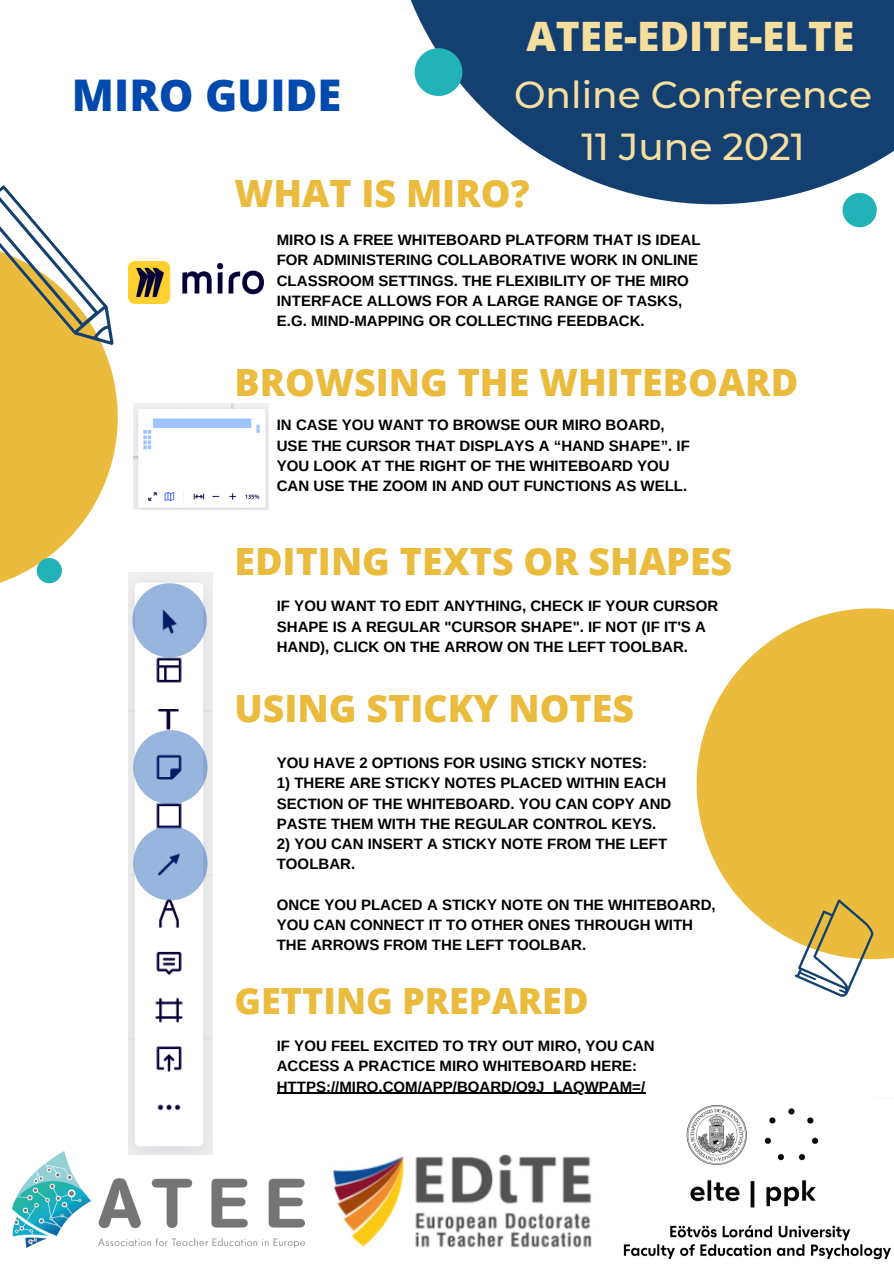
<style>
.page{position:relative;width:894px;height:1264px;background:#fff}
.page>*{position:absolute;margin:0;border:0;box-sizing:border-box;transform-origin:0 0}
.t1{font:800 43.65px "Open Sans";color:#004aad}
.t2{font:800 40.5px "Open Sans";color:#f6de9f}
.t3{font:800 37.5px "Open Sans";color:#eabb3d}
.t4{font:500 37.5px "Montserrat";color:#f6de9f}
.t5{font:800 36px "Open Sans";color:#eabb3d}
.t6{font:700 15px/20.2px "Arimo";color:#000}
</style>
<div class="page">
<svg style="left:410px;top:0;width:483px;height:204px;fill:#134071"></svg>
<svg style="left:414px;top:48px;width:48px;height:48px;background:#46b8bf"></svg>
<svg style="left:842px;top:193px;width:34px;height:34px"></svg>
<img style="left:623px;top:1105px;width:268px;height:155px">
<img style="left:333px;top:1154px;width:259px;height:94px">
<svg style="left:696px;top:608px;width:197px;height:351px;fill:#eabb3d"></svg>
<svg style="left:794px;top:895px;width:86px;height:102px"></svg>
<img style="left:13px;top:1151px;width:291px;height:96px">
<img style="left:207px;top:404px;width:61px;height:106px">
<img style="left:207px;top:263px;width:56px;height:32px">
<img style="left:128px;top:572px;width:85px;height:582px">
<svg style="left:0;top:185px;width:207px;height:472px"></svg>
<hr style="left:277px;top:1092px;width:368px;height:1px;background:#000">
<svg style="left:133px;top:730px;width:74px;height:74px;background:#a4bbdd"></svg>
<svg style="left:133px;top:826px;width:74px;height:74px;background:#a7bede"></svg>
<p class="t1" style="left:72px;top:64px;width:271px">MIRO GUIDE</p>
<p class="t2" style="left:526px;top:8px;width:329px">ATEE-EDITE-ELTE</p>
<p class="t4" style="left:514px;top:71px;width:359px">Online Conference</p>
<p class="t4" style="left:581px;top:123px;width:225px">11 June 2021</p>
<p class="t3" style="left:234px;top:167px;width:296px">WHAT IS MIRO?</p>
<p class="t6" style="left:277px;top:230px;width:425px">MIRO IS A FREE WHITEBOARD PLATFORM THAT IS IDEAL FOR ADMINISTERING COLLABORATIVE WORK IN ONLINE CLASSROOM SETTINGS. THE FLEXIBILITY OF THE MIRO INTERFACE ALLOWS FOR A LARGE RANGE OF TASKS, E.G. MIND-MAPPING OR COLLECTING FEEDBACK.</p>
<p class="t3" style="left:234px;top:356px;width:565px">BROWSING THE WHITEBOARD</p>
<p class="t6" style="left:277px;top:415px;width:414px">IN CASE YOU WANT TO BROWSE OUR MIRO BOARD, USE THE CURSOR THAT DISPLAYS A “HAND SHAPE”. IF YOU LOOK AT THE RIGHT OF THE WHITEBOARD YOU CAN USE THE ZOOM IN AND OUT FUNCTIONS AS WELL.</p>
<p class="t3" style="left:234px;top:535px;width:499px">EDITING TEXTS OR SHAPES</p>
<p class="t6" style="left:277px;top:596px;width:443px">IF YOU WANT TO EDIT ANYTHING, CHECK IF YOUR CURSOR<br>SHAPE IS A REGULAR "CURSOR SHAPE". IF NOT (IF IT'S A<br>HAND), CLICK ON THE ARROW ON THE LEFT TOOLBAR.</p>
<p class="t3" style="left:234px;top:682px;width:401px">USING STICKY NOTES</p>
<p class="t6" style="left:277px;top:752px;width:372px">YOU HAVE 2 OPTIONS FOR USING STICKY NOTES:</p>
<p class="t6" style="left:277px;top:773px;width:396px">1) THERE ARE STICKY NOTES PLACED WITHIN EACH<br>SECTION OF THE WHITEBOARD. YOU CAN COPY AND<br>PASTE THEM WITH THE REGULAR CONTROL KEYS.</p>
<p class="t6" style="left:277px;top:833px;width:392px">2) YOU CAN INSERT A STICKY NOTE FROM THE LEFT<br>TOOLBAR.</p>
<p class="t6" style="left:277px;top:894px;width:440px">ONCE YOU PLACED A STICKY NOTE ON THE WHITEBOARD,<br>YOU CAN CONNECT IT TO OTHER ONES THROUGH WITH<br>THE ARROWS FROM THE LEFT TOOLBAR.</p>
<p class="t5" style="left:234px;top:975px;width:355px">GETTING PREPARED</p>
<p class="t6" style="left:277px;top:1035px;width:379px">IF YOU FEEL EXCITED TO TRY OUT MIRO, YOU CAN<br>ACCESS A PRACTICE MIRO WHITEBOARD HERE:<br>HTTPS://MIRO.COM/APP/BOARD/O9J_LAQWPAM=/</p>
</div>
